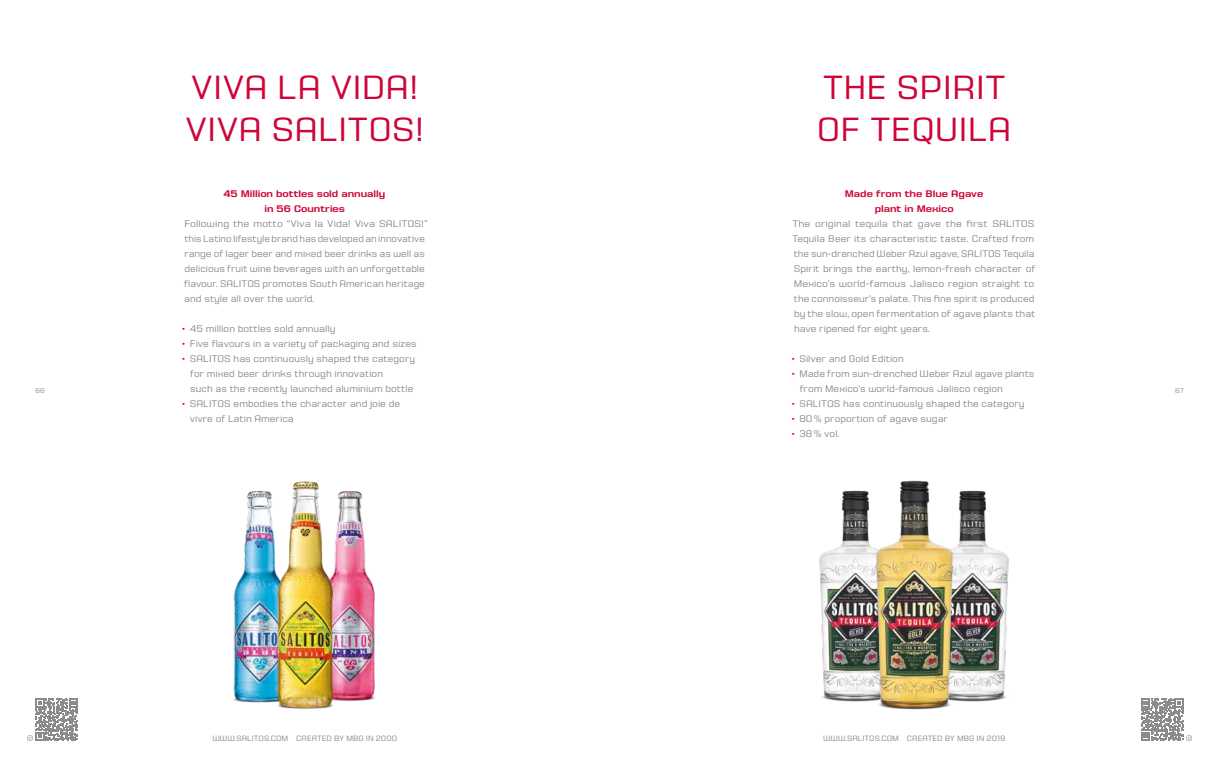
<style>
.page{position:relative;width:1219px;height:780px;background:#fff}
.page>*{position:absolute;margin:0;border:0;box-sizing:border-box;transform-origin:0 0}
.t1{font:300 35px/42px "House Gothic HG23 Text";color:#ce0538}
.t2{font:300 10px/15px "House Gothic HG23 Text";color:#8b8a8c}
.t3{font:700 10px/15px "House Gothic HG23 Text";color:#ce0538;text-align:center}
.t4{font:300 8px "House Gothic HG23 Text";color:#8b8a8c}
.t5{font:300 7px "House Gothic HG23 Text";color:#8b8a8c}
.s1{color:#ce0538}
</style>
<div class="page">
<img style="left:233px;top:490px;width:36px;height:213px">
<img style="left:341px;top:491px;width:34px;height:210px">
<img style="left:269px;top:481px;width:72px;height:228px">
<img style="left:819px;top:480px;width:190px;height:230px">
<svg style="left:27px;top:698px;width:51px;height:43px"></svg>
<svg style="left:1141px;top:698px;width:51px;height:43px"></svg>
<h1 class="t1" style="left:185px;top:66px;width:241px">VIVA LA VIDA!<br>VIVA SALITOS!</h1>
<h1 class="t1" style="left:817px;top:66px;width:196px">THE SPIRIT<br>OF TEQUILA</h1>
<p class="t3" style="left:845px;top:186px;width:140px">Made from the Blue Agave plant in Mexico</p>
<p class="t2" style="left:792px;top:216px;width:245px">The original tequila that gave the first SALITOS Tequila Beer its characteristic taste. Crafted from the sun-drenched Weber Azul agave, SALITOS Tequila Spirit brings the earthy, lemon-fresh character of Mexico’s world-famous Jalisco region straight to the connoisseur’s palate. This fine spirit is produced by the slow, open fermentation of agave plants that have ripened for eight years.</p>
<p class="t2" style="left:792px;top:351px;width:114px"><span class="s1">•</span> Silver and Gold Edition</p>
<p class="t2" style="left:800px;top:366px;width:236px;text-indent:-8px"><span class="s1">•</span> Made from sun-drenched Weber Azul agave plants from Mexico’s world-famous Jalisco region</p>
<p class="t2" style="left:792px;top:396px;width:234px"><span class="s1">•</span> SALITOS has continuously shaped the category</p>
<p class="t2" style="left:792px;top:411px;width:158px"><span class="s1">•</span> 80% proportion of agave sugar</p>
<p class="t2" style="left:792px;top:426px;width:49px"><span class="s1">•</span> 38% vol.</p>
<p class="t3" style="left:223px;top:186px;width:163px">45 Million bottles sold annually in 56 Countries</p>
<p class="t2" style="left:184px;top:216px;width:245px">Following the motto “Viva la Vida! Viva SALITOS!” this Latino lifestyle brand has developed an innovative range of lager beer and mixed beer drinks as well as delicious fruit wine beverages with an unforgettable flavour. SALITOS promotes South American heritage and style all over the world.</p>
<p class="t2" style="left:182px;top:321px;width:155px"><span class="s1">•</span> 45 million bottles sold annually</p>
<p class="t2" style="left:182px;top:336px;width:236px"><span class="s1">•</span> Five flavours in a variety of packaging and sizes</p>
<p class="t2" style="left:190px;top:351px;width:227px;text-indent:-8px"><span class="s1">•</span> SALITOS has continuously shaped the category for mixed beer drinks through innovation<br>such as the recently launched aluminium bottle</p>
<p class="t2" style="left:190px;top:396px;width:212px;text-indent:-7px"><span class="s1">•</span> SALITOS embodies the character and joie de vivre of Latin America</p>
<p class="t5" style="left:35px;top:386px;width:11px">66</p>
<p class="t5" style="left:1175px;top:386px;width:10px">67</p>
<p class="t4" style="left:212px;top:734px;width:186px">WWW.SALITOS.COM CREATED BY MBG IN 2000</p>
<p class="t4" style="left:823px;top:734px;width:184px">WWW.SALITOS.COM CREATED BY MBG IN 2019</p>
</div>
